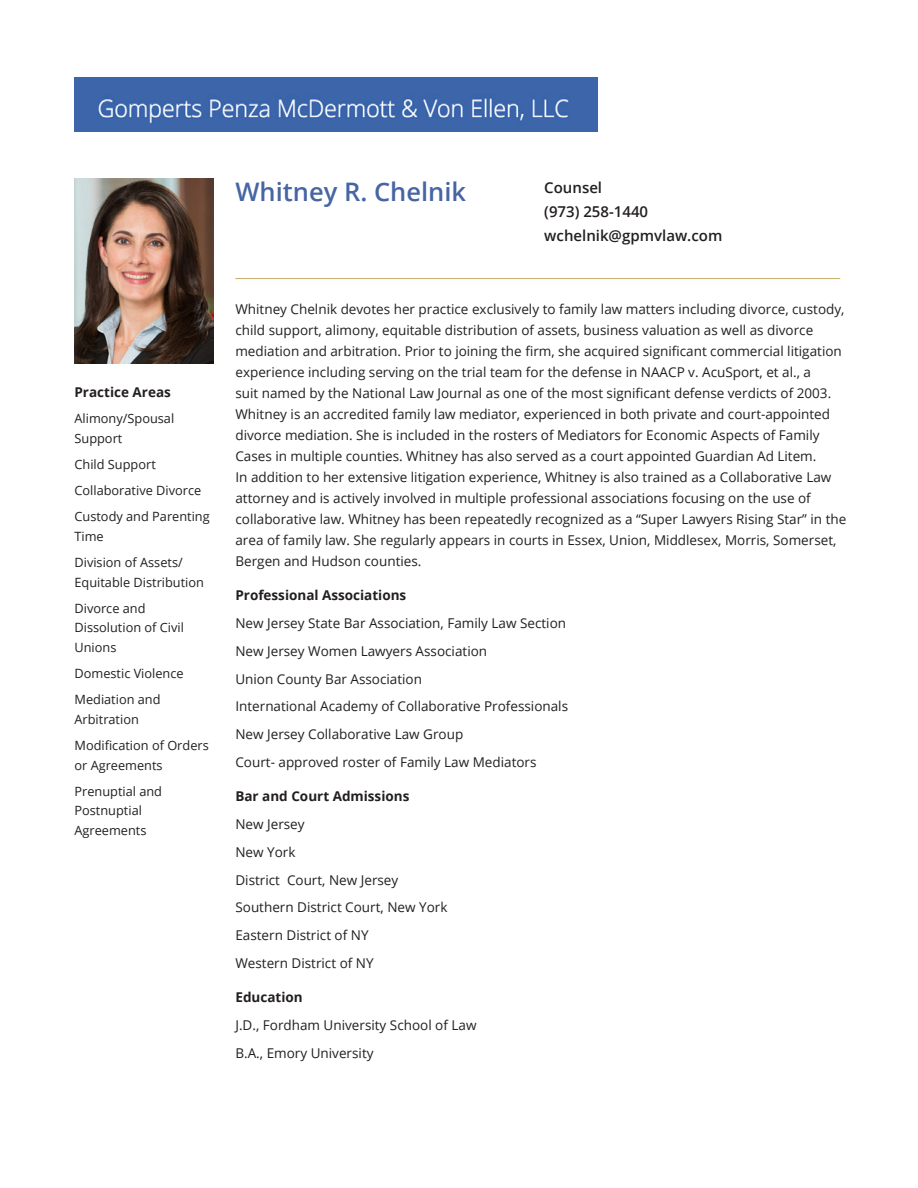
<style>
.page{position:relative;width:918px;height:1188px;background:#fff}
.page>*{position:absolute;margin:0;border:0;box-sizing:border-box;transform-origin:0 0}
.t1{font:600 25.5px "Open Sans";color:#4765a4}
.t2{font:600 15px "Open Sans";color:#231f20}
.t3{font:13.5px/21px "Open Sans";color:#231f20}
.t4{font:700 13.5px "Open Sans";color:#231f20}
.t5{font:12.75px/19.5px "Open Sans";color:#231f20}
</style>
<div class="page">
<img style="left:75px;top:78px;width:523px;height:53px">
<img style="left:75px;top:179px;width:138px;height:184px">
<hr style="left:235px;top:278px;width:605px;height:1px;background:#c5ac66">
<p class="t4" style="left:75px;top:383px;width:98px">Practice Areas</p>
<p class="t5" style="left:75px;top:409px;width:101px">Alimony/Spousal<br>Support</p>
<p class="t5" style="left:75px;top:454px;width:83px">Child Support</p>
<p class="t5" style="left:75px;top:481px;width:128px">Collaborative Divorce</p>
<p class="t5" style="left:75px;top:507px;width:137px">Custody and Parenting<br>Time</p>
<p class="t5" style="left:75px;top:553px;width:131px">Division of Assets/<br>Equitable Distribution</p>
<p class="t5" style="left:75px;top:598px;width:111px">Divorce and<br>Dissolution of Civil<br>Unions</p>
<p class="t5" style="left:75px;top:664px;width:111px">Domestic Violence</p>
<p class="t5" style="left:75px;top:690px;width:88px">Mediation and<br>Arbitration</p>
<p class="t5" style="left:75px;top:736px;width:136px">Modification of Orders or Agreements</p>
<p class="t5" style="left:75px;top:781px;width:89px">Prenuptial and<br>Postnuptial<br>Agreements</p>
<p class="t1" style="left:235px;top:174px;width:232px">Whitney R. Chelnik</p>
<p class="t2" style="left:544px;top:177px;width:59px">Counsel</p>
<p class="t2" style="left:544px;top:201px;width:105px">(973) 258-1440</p>
<p class="t2" style="left:544px;top:225px;width:180px">wchelnik@gpmvlaw.com</p>
<p class="t3" style="left:235px;top:298px;width:612px">Whitney Chelnik devotes her practice exclusively to family law matters including divorce, custody, child support, alimony, equitable distribution of assets, business valuation as well as divorce mediation and arbitration. Prior to joining the firm, she acquired significant commercial litigation experience including serving on the trial team for the defense in NAACP v. AcuSport, et al., a<br>suit named by the National Law Journal as one of the most significant defense verdicts of 2003.<br>Whitney is an accredited family law mediator, experienced in both private and court-appointed divorce mediation. She is included in the rosters of Mediators for Economic Aspects of Family Cases in multiple counties. Whitney has also served as a court appointed Guardian Ad Litem.<br>In addition to her extensive litigation experience, Whitney is also trained as a Collaborative Law attorney and is actively involved in multiple professional associations focusing on the use of collaborative law. Whitney has been repeatedly recognized as a “Super Lawyers Rising Star” in the area of family law. She regularly appears in courts in Essex, Union, Middlesex, Morris, Somerset, Bergen and Hudson counties.</p>
<p class="t4" style="left:235px;top:586px;width:172px">Professional Associations</p>
<p class="t3" style="left:235px;top:612px;width:332px">New Jersey State Bar Association, Family Law Section</p>
<p class="t3" style="left:235px;top:640px;width:253px">New Jersey Women Lawyers Association</p>
<p class="t3" style="left:235px;top:668px;width:188px">Union County Bar Association</p>
<p class="t3" style="left:235px;top:696px;width:334px">International Academy of Collaborative Professionals</p>
<p class="t3" style="left:235px;top:723px;width:229px">New Jersey Collaborative Law Group</p>
<p class="t3" style="left:235px;top:751px;width:303px">Court- approved roster of Family Law Mediators</p>
<p class="t4" style="left:235px;top:787px;width:175px">Bar and Court Admissions</p>
<p class="t3" style="left:235px;top:813px;width:71px">New Jersey</p>
<p class="t3" style="left:235px;top:841px;width:62px">New York</p>
<p class="t3" style="left:235px;top:869px;width:164px">District Court, New Jersey</p>
<p class="t3" style="left:235px;top:897px;width:214px">Southern District Court, New York</p>
<p class="t3" style="left:235px;top:924px;width:135px">Eastern District of NY</p>
<p class="t3" style="left:235px;top:952px;width:140px">Western District of NY</p>
<p class="t4" style="left:235px;top:988px;width:69px">Education</p>
<p class="t3" style="left:235px;top:1014px;width:243px">J.D., Fordham University School of Law</p>
<p class="t3" style="left:235px;top:1042px;width:140px">B.A., Emory University</p>
</div>
